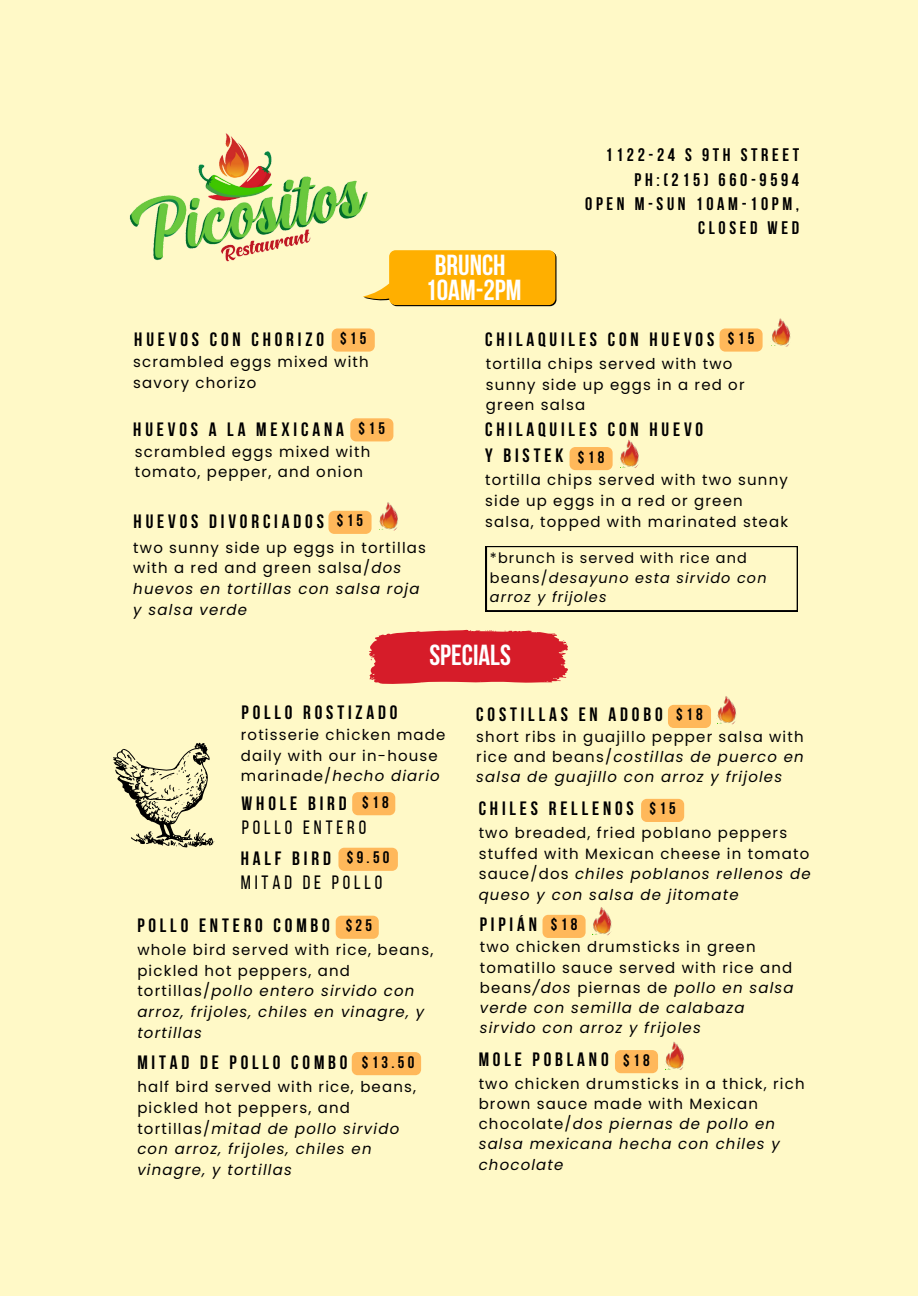
<style>
.page{position:relative;width:918px;height:1296px;background:#fff9c7}
.page>*{position:absolute;margin:0;border:0;box-sizing:border-box;transform-origin:0 0}
.t1{font:700 28.95px "Bebas Neue";color:#fff}
.t2{font:700 19.2px/26.5px "Bebas Neue";letter-spacing:.2em;color:#000}
.t3{font:19.2px "Bebas Neue";letter-spacing:.2em;color:#000}
.t4{font:700 18.15px/24.5px "Bebas Neue";letter-spacing:.2em;color:#000;text-align:right}
.t5{font:700 16.65px "Bebas Neue";letter-spacing:.2em;color:#000}
.t6{font:15px/20.7px "Poppins";letter-spacing:.08em;color:#000}
.t7{font:italic 15px/20.7px "Poppins";letter-spacing:.08em;color:#000}
.t8{font:italic 14.4px/19.2px "Poppins";letter-spacing:.08em;color:#000}
.s1{font-style:italic}
.s2{font-style:normal}
</style>
<div class="page">
<img style="left:129px;top:133px;width:239px;height:129px">
<svg style="left:113px;top:742px;width:102px;height:106px"></svg>
<svg style="left:369px;top:630px;width:199px;height:54px;background:#da3339"></svg>
<svg style="left:363px;top:250px;width:194px;height:56px;background:#f9b418"></svg>
<svg style="left:350px;top:418px;width:43px;height:23px"></svg>
<svg style="left:332px;top:328px;width:43px;height:24px"></svg>
<svg style="left:720px;top:328px;width:43px;height:24px"></svg>
<svg style="left:352px;top:792px;width:43px;height:23px"></svg>
<svg style="left:338px;top:848px;width:60px;height:23px"></svg>
<svg style="left:641px;top:799px;width:43px;height:23px"></svg>
<svg style="left:336px;top:916px;width:43px;height:23px"></svg>
<div style="left:352px;top:1052px;width:69px;height:23px;background:#ffb85a"></div>
<svg style="left:486px;top:546px;width:312px;height:65px"></svg>
<img style="left:772px;top:318px;width:19px;height:28px">
<svg style="left:784px;top:341px;width:7px;height:6px"></svg>
<svg style="left:771px;top:340px;width:5px;height:6px"></svg>
<img style="left:624px;top:439px;width:15px;height:29px">
<svg style="left:633px;top:462px;width:6px;height:6px"></svg>
<svg style="left:570px;top:447px;width:54px;height:23px"></svg>
<img style="left:383px;top:502px;width:15px;height:28px">
<svg style="left:392px;top:524px;width:6px;height:7px"></svg>
<svg style="left:328px;top:511px;width:55px;height:23px"></svg>
<img style="left:721px;top:696px;width:16px;height:28px">
<svg style="left:730px;top:718px;width:7px;height:7px"></svg>
<svg style="left:668px;top:705px;width:53px;height:23px"></svg>
<img style="left:597px;top:907px;width:15px;height:28px">
<svg style="left:605px;top:929px;width:7px;height:7px"></svg>
<svg style="left:543px;top:915px;width:54px;height:23px"></svg>
<img style="left:669px;top:1042px;width:15px;height:28px">
<svg style="left:678px;top:1064px;width:6px;height:6px"></svg>
<svg style="left:615px;top:1050px;width:54px;height:23px"></svg>
<p class="t4" style="left:605px;top:144px;width:195px">1122-24 S 9TH STREET</p>
<p class="t4" style="left:635px;top:169px;width:166px">PH:(215) 660-9594</p>
<p class="t4" style="left:585px;top:193px;width:215px">OPEN M-SUN 10AM-10PM,<br>CLOSED WED</p>
<p class="t1" style="left:435px;top:253px;width:72px">BRUNCH</p>
<p class="t1" style="left:425px;top:278px;width:98px">10AM-2PM</p>
<p class="t5" style="left:340px;top:332px;width:28px">$15</p>
<p class="t2" style="left:134px;top:328px;width:191px">HUEVOS CON CHORIZO</p>
<p class="t6" style="left:133px;top:351px;width:237px">scrambled eggs mixed with savory chorizo</p>
<p class="t5" style="left:728px;top:332px;width:28px">$15</p>
<p class="t2" style="left:485px;top:328px;width:231px">CHILAQUILES CON HUEVOS</p>
<p class="t6" style="left:486px;top:353px;width:260px">tortilla chips served with two sunny side up eggs in a red or green salsa</p>
<p class="t5" style="left:359px;top:421px;width:28px">$15</p>
<p class="t2" style="left:133px;top:418px;width:212px">HUEVOS A LA MEXICANA</p>
<p class="t6" style="left:135px;top:441px;width:237px">scrambled eggs mixed with tomato, pepper, and onion</p>
<p class="t2" style="left:134px;top:510px;width:192px">HUEVOS DIVORCIADOS</p>
<p class="t5" style="left:337px;top:514px;width:28px">$15</p>
<p class="t2" style="left:485px;top:418px;width:220px">CHILAQUILES CON HUEVO<br>Y BISTEK</p>
<p class="t6" style="left:485px;top:470px;width:304px">tortilla chips served with two sunny side up eggs in a red or green salsa, topped with marinated steak</p>
<p class="t5" style="left:578px;top:450px;width:28px">$18</p>
<p class="t6" style="left:133px;top:537px;width:294px">two sunny side up eggs in tortillas with a red and green salsa/<span class="s1">dos huevos en tortillas con salsa roja y salsa verde</span></p>
<p class="t8" style="left:490px;top:549px;width:278px"><span class="s2">*brunch is served with rice and beans/</span>desayuno esta sirvido con arroz y frijoles</p>
<p class="t2" style="left:242px;top:701px;width:158px">POLLO ROSTIZADO</p>
<p class="t1" style="left:430px;top:644px;width:83px">SPECIALS</p>
<p class="t2" style="left:476px;top:703px;width:188px">COSTILLAS EN ADOBO</p>
<p class="t5" style="left:676px;top:708px;width:28px">$18</p>
<p class="t6" style="left:241px;top:724px;width:206px">rotisserie chicken made daily with our in-house marinade/<span class="s1">hecho diario</span></p>
<p class="t2" style="left:242px;top:791px;width:107px">WHOLE BIRD</p>
<p class="t5" style="left:362px;top:795px;width:28px">$18</p>
<p class="t3" style="left:242px;top:819px;width:126px">POLLO ENTERO</p>
<p class="t2" style="left:241px;top:847px;width:92px">HALF BIRD</p>
<p class="t5" style="left:347px;top:851px;width:44px">$9.50</p>
<p class="t3" style="left:241px;top:875px;width:143px">MITAD DE POLLO</p>
<p class="t5" style="left:346px;top:919px;width:28px">$25</p>
<p class="t2" style="left:137px;top:914px;width:194px">POLLO ENTERO COMBO</p>
<p class="t7" style="left:137px;top:939px;width:298px"><span class="s2">whole bird served with rice, beans, pickled hot peppers, and tortillas/</span>pollo entero sirvido con arroz, frijoles, chiles en vinagre, y tortillas</p>
<p class="t2" style="left:137px;top:1051px;width:212px">MITAD DE POLLO COMBO</p>
<p class="t7" style="left:137px;top:1076px;width:280px"><span class="s2">half bird served with rice, beans, pickled hot peppers, and tortillas/</span>mitad de pollo sirvido con arroz, frijoles, chiles en vinagre, y tortillas</p>
<p class="t5" style="left:362px;top:1055px;width:54px">$13.50</p>
<p class="t7" style="left:476px;top:726px;width:329px;line-height:20.2px;text-align:justify"><span class="s2">short ribs in guajillo pepper salsa with rice and beans/</span>costillas de puerco en salsa de guajillo con arroz y frijoles</p>
<p class="t2" style="left:479px;top:797px;width:157px">CHILES RELLENOS</p>
<p class="t5" style="left:649px;top:802px;width:28px">$15</p>
<p class="t6" style="left:479px;top:822px;width:334px">two breaded, fried poblano peppers stuffed with Mexican cheese in tomato sauce/dos <span class="s1">chiles poblanos rellenos de queso y con salsa de jitomate</span></p>
<p class="t2" style="left:480px;top:912px;width:59px">PIPIÁN</p>
<p class="t5" style="left:551px;top:918px;width:28px">$18</p>
<p class="t6" style="left:480px;top:937px;width:315px;line-height:20.2px">two chicken drumsticks in green tomatillo sauce served with rice and beans<span class="s1">/dos</span> piernas de <span class="s1">pollo en salsa verde con semilla de calabaza sirvido con arroz y frijoles</span></p>
<p class="t2" style="left:479px;top:1048px;width:131px">MOLE POBLANO</p>
<p class="t5" style="left:623px;top:1053px;width:28px">$18</p>
<p class="t6" style="left:479px;top:1073px;width:327px;line-height:20.2px">two chicken drumsticks in a thick, rich brown sauce made with Mexican chocolate/<span class="s1">dos piernas de pollo en salsa mexicana hecha con chiles y chocolate</span></p>
</div>
